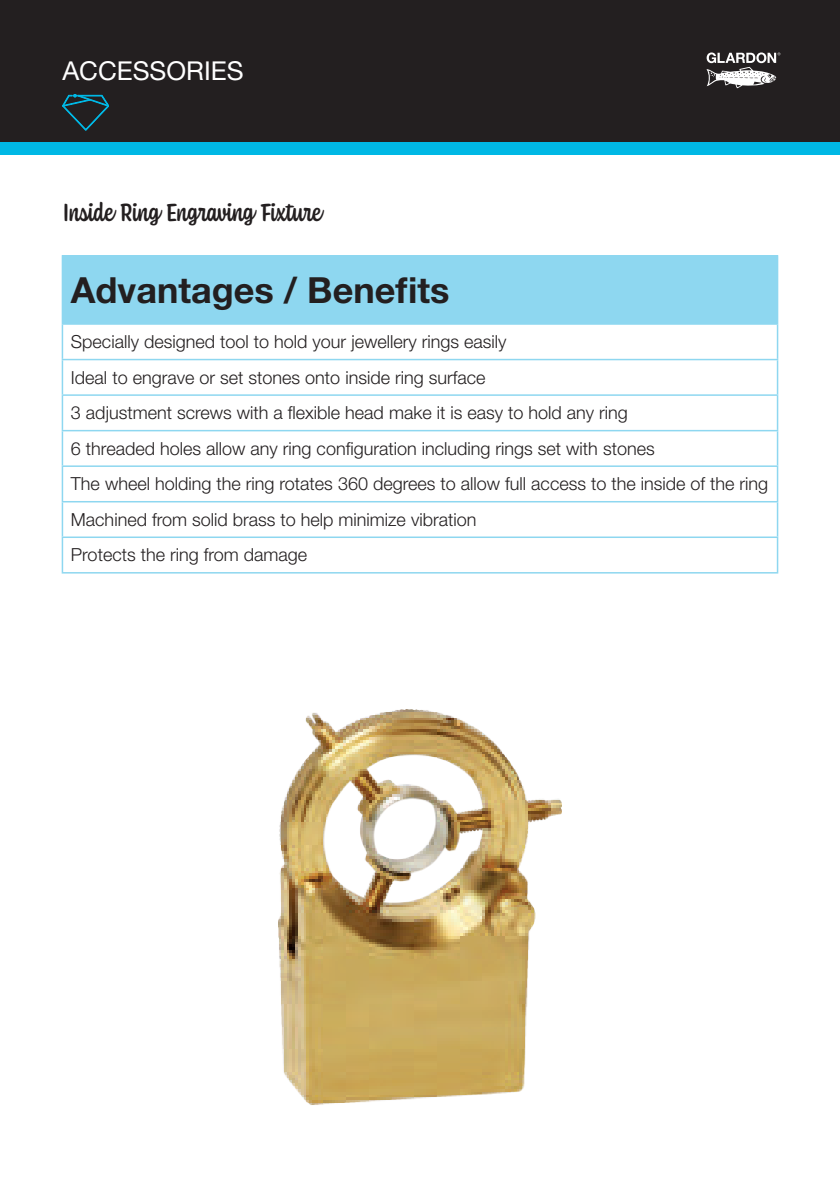
<style>
.page{position:relative;width:840px;height:1191px;background:#fff}
.page>*{position:absolute;margin:0;border:0;box-sizing:border-box;transform-origin:0 0}
.t1{font:700 36px "Helvetica Neue LT Std";color:#231f20}
.t2{font:500 26px "Coniferous";color:#231f20}
.t3{font:26px "Helvetica Neue LT Std";color:#fff}
.t4{font:300 18px/35.6px "Helvetica Neue LT Std";color:#231f20}
</style>
<div class="page">
<div style="left:0;top:142px;width:839px;height:12px;background:#00b8e5"></div>
<div style="left:0;top:0;width:839px;height:142px;background:#231f20"></div>
<svg style="left:62px;top:94px;width:47px;height:36px"></svg>
<svg style="left:706px;top:52px;width:74px;height:36px"></svg>
<div style="left:62px;top:256px;width:715px;height:68px;background:#8ed7f0"></div>
<svg style="left:63px;top:325px;width:713px;height:247px"></svg>
<hr style="left:62px;top:255px;width:715px;height:2px;background:#8ed7f0">
<hr style="left:62px;top:323px;width:715px;height:2px;background:#8ed7f0">
<hr style="left:62px;top:325px;width:1px;height:34px;background:#8ed7f0">
<hr style="left:776px;top:325px;width:1px;height:34px;background:#8ed7f0">
<hr style="left:62px;top:359px;width:715px;height:1px;background:#8ed7f0">
<hr style="left:62px;top:360px;width:1px;height:34px;background:#8ed7f0">
<hr style="left:776px;top:360px;width:1px;height:34px;background:#8ed7f0">
<hr style="left:62px;top:394px;width:715px;height:2px;background:#8ed7f0">
<hr style="left:62px;top:396px;width:1px;height:34px;background:#8ed7f0">
<hr style="left:776px;top:396px;width:1px;height:34px;background:#8ed7f0">
<hr style="left:62px;top:430px;width:715px;height:1px;background:#8ed7f0">
<hr style="left:62px;top:431px;width:1px;height:34px;background:#8ed7f0">
<hr style="left:776px;top:431px;width:1px;height:34px;background:#8ed7f0">
<hr style="left:62px;top:465px;width:715px;height:2px;background:#8ed7f0">
<hr style="left:62px;top:467px;width:1px;height:34px;background:#8ed7f0">
<hr style="left:776px;top:467px;width:1px;height:34px;background:#8ed7f0">
<hr style="left:62px;top:501px;width:715px;height:1px;background:#8ed7f0">
<hr style="left:62px;top:502px;width:1px;height:34px;background:#8ed7f0">
<hr style="left:776px;top:502px;width:1px;height:34px;background:#8ed7f0">
<hr style="left:62px;top:536px;width:715px;height:2px;background:#8ed7f0">
<hr style="left:62px;top:538px;width:1px;height:34px;background:#8ed7f0">
<hr style="left:776px;top:538px;width:1px;height:34px;background:#8ed7f0">
<hr style="left:62px;top:572px;width:715px;height:1px;background:#8ed7f0">
<img style="left:278px;top:709px;width:283px;height:396px">
<h2 class="t3" style="left:62px;top:55px;width:183px">ACCESSORIES</h2>
<h2 class="t2" style="left:62px;top:195px;width:261px">Inside Ring Engraving Fixture</h2>
<h1 class="t1" style="left:71px;top:268px;width:380px">Advantages / Benefits</h1>
<p class="t4" style="left:71px;top:324px;width:698px">Specially designed tool to hold your jewellery rings easily<br>Ideal to engrave or set stones onto inside ring surface<br>3 adjustment screws with a flexible head make it is easy to hold any ring<br>6 threaded holes allow any ring configuration including rings set with stones<br>The wheel holding the ring rotates 360 degrees to allow full access to the inside of the ring Machined from solid brass to help minimize vibration<br>Protects the ring from damage</p>
</div>
